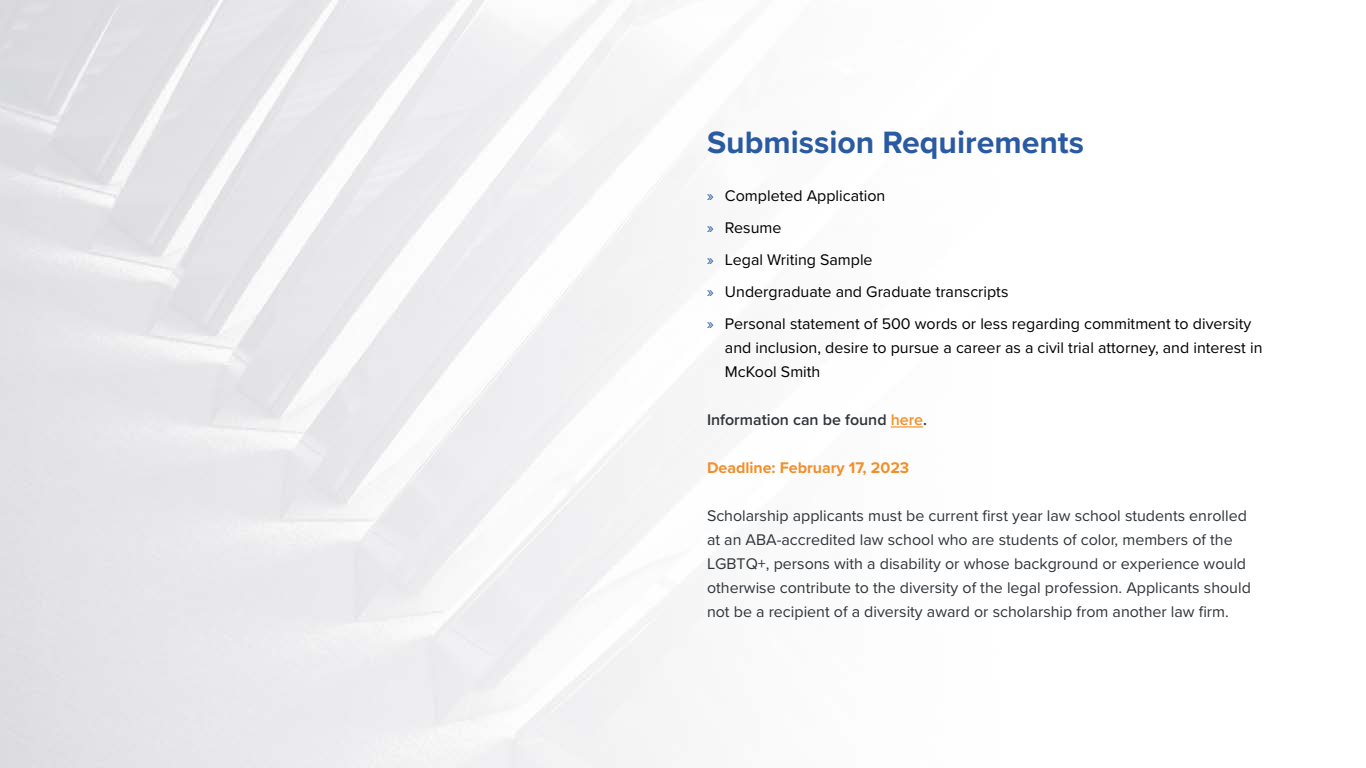
<style>
.page{position:relative;width:1366px;height:768px;background:#fff}
.page>*{position:absolute;margin:0;border:0;box-sizing:border-box;transform-origin:0 0}
.t1{font:700 32px "Proxima Nova";color:#2a5aa1}
.t2{font:16px/24px "Proxima Nova";color:#303539}
.t3{font:16px/32px "Proxima Nova";color:#000}
.t4{font:600 16px "Proxima Nova";color:#303539}
.t5{font:700 16px "Proxima Nova";color:#f28f2a}
.s1{color:#2a5aa1}
.s2{color:#f28f2a}
</style>
<div class="page">
<hr style="left:891px;top:426px;width:32px;height:2px;background:#f28f2a">
<h1 class="t1" style="left:707px;top:118px;width:378px">Submission Requirements</h1>
<p class="t3" style="left:707px;top:179px;width:546px"><span class="s1">»</span> Completed Application<br><span class="s1">»</span> Resume<br><span class="s1">»</span> Legal Writing Sample<br><span class="s1">»</span> Undergraduate and Graduate transcripts<br><span class="s1">»</span> Personal statement of 500 words or less regarding commitment to diversity</p>
<p class="t3" style="left:725px;top:335px;width:539px;line-height:24px">and inclusion, desire to pursue a career as a civil trial attorney, and interest in<br>McKool Smith</p>
<p class="t4" style="left:707px;top:407px;width:222px">Information can be found <span class="s2">here</span>.</p>
<p class="t5" style="left:707px;top:455px;width:204px">Deadline: February 17, 2023</p>
<p class="t2" style="left:707px;top:503px;width:545px">Scholarship applicants must be current first year law school students enrolled at an ABA-accredited law school who are students of color, members of the LGBTQ+, persons with a disability or whose background or experience would otherwise contribute to the diversity of the legal profession. Applicants should not be a recipient of a diversity award or scholarship from another law firm.</p>
</div>
